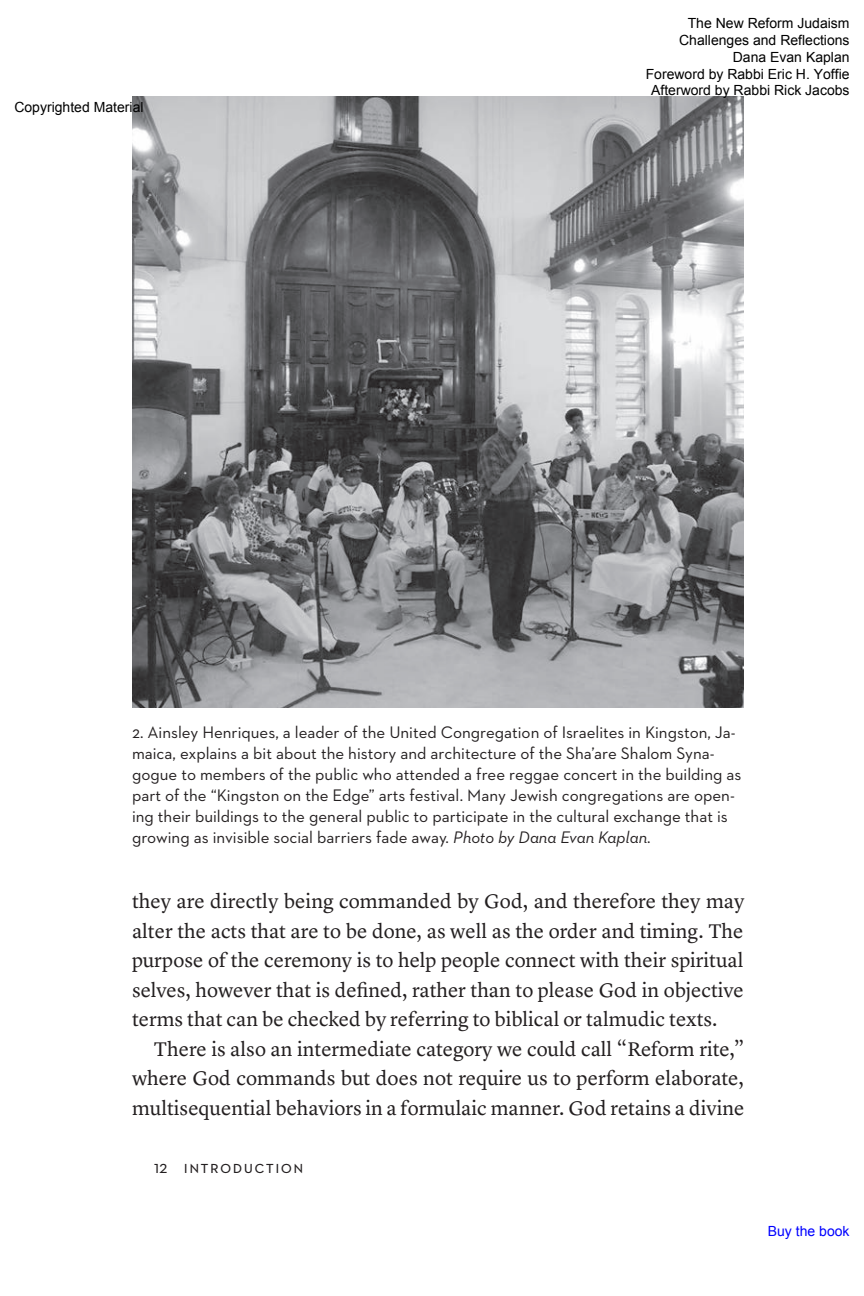
<style>
.page{position:relative;width:864px;height:1296px;background:#fff}
.page>*{position:absolute;margin:0;border:0;box-sizing:border-box;transform-origin:0 0}
.t1{font:20.4px/29.4px "Lyon Text";color:#231f20;text-align:justify}
.t2{font:18px "Neutraface 2 Text";letter-spacing:.075em;color:#231f20}
.t3{font:17px/21px "Neutraface 2 Text";color:#231f20}
.t4{font:14px/16.8px "Arial";color:#000;text-align:right}
.t5{font:14px "Arial";color:#00f}
.s1{font-style:italic}
</style>
<div class="page">
<img style="left:132px;top:96px;width:612px;height:612px">
<p class="t4" style="left:14px;top:99px;width:131px">Copyrighted Material</p>
<p class="t4" style="left:646px;top:15px;width:205px">The New Reform Judaism<br>Challenges and Reflections<br>Dana Evan Kaplan<br>Foreword by Rabbi Eric H. Yoffie<br>Afterword by Rabbi Rick Jacobs</p>
<p class="t3" style="left:132px;top:723px;width:611px">2. Ainsley Henriques, a leader of the United Congregation of Israelites in Kingston, Ja&shy;maica, explains a bit about the history and architecture of the Sha’are Shalom Syna&shy;gogue to members of the public who attended a free reggae concert in the building as part of the “Kingston on the Edge” arts festival. Many Jewish congregations are open&shy;ing their buildings to the general public to participate in the cultural exchange that is growing as invisible social barriers fade away. <span class="s1">Photo by Dana Evan Kaplan</span>.</p>
<p class="t1" style="left:132px;top:889px;width:614px">they are directly being commanded by God, and therefore they may alter the acts that are to be done, as well as the order and timing. The purpose of the ceremony is to help people connect with their spiritual selves, however that is defined, rather than to please God in objective terms that can be checked by referring to biblical or talmudic texts.</p>
<p class="t1" style="left:132px;top:1036px;width:614px;text-indent:22px">There is also an intermediate category we could call “Reform rite,” where God commands but does not require us to perform elaborate, multisequential behaviors in a formulaic manner. God retains a divine</p>
<p class="t2" style="left:154px;top:1159px;width:151px">12 INTRODUCTION</p>
<p class="t5" style="left:768px;top:1222px;width:83px">Buy the book</p>
</div>
